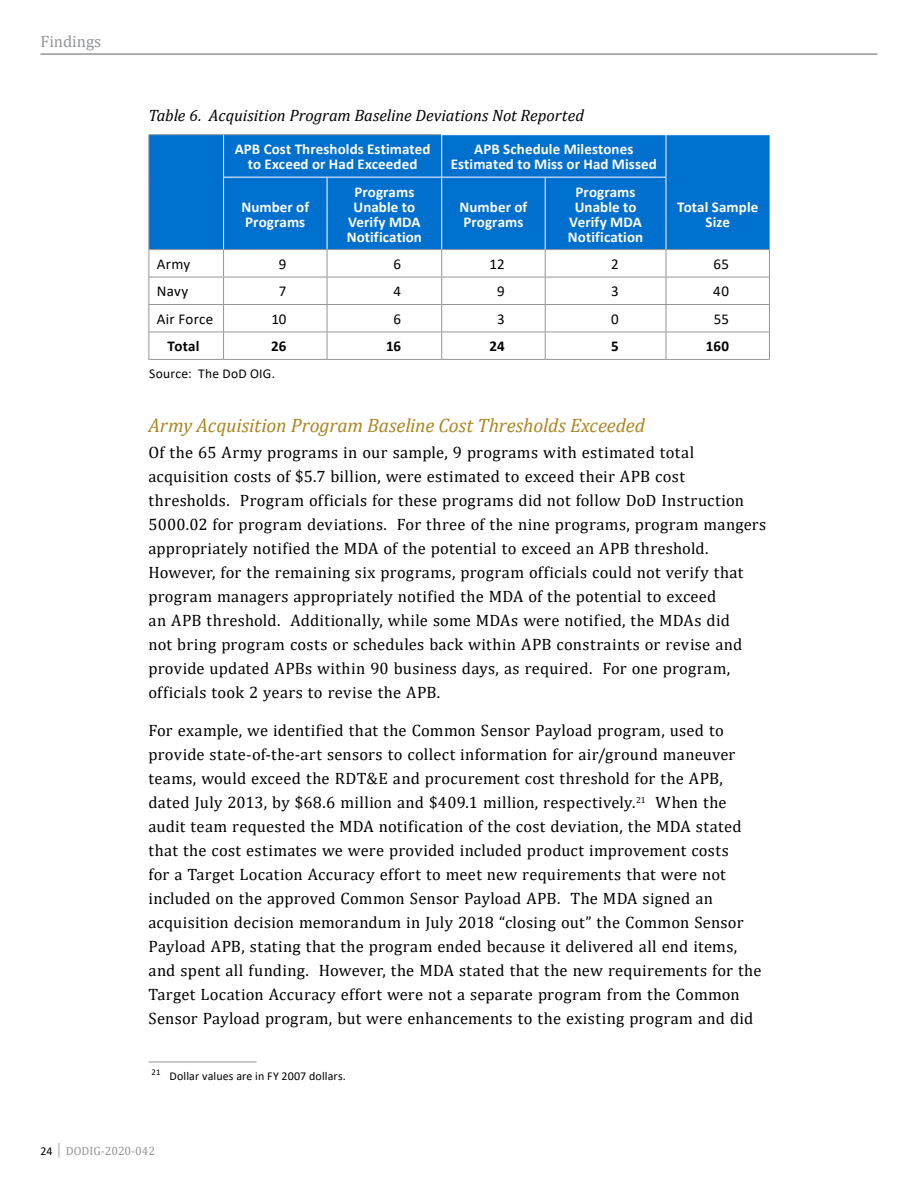
<style>
.page{position:relative;width:918px;height:1188px;background:#fff}
.page>*{position:absolute;margin:0;border:0;box-sizing:border-box;transform-origin:0 0}
.Heading_4{font:italic 19.5px "Cambria";letter-spacing:-.005em;color:#ad8421}
.Body{font:16.5px/24px "Cambria";letter-spacing:.015em;color:#000}
.Heading_5{font:16.5px/24px "Cambria";letter-spacing:.015em;color:#000}
.Heading_5-2{font:italic 16.5px "Cambria";letter-spacing:-.005em;color:#000}
.t1{font:16.5px "Cambria";color:#939598}
.Table_-_Heading_1{font:700 15px/15px "Calibri";letter-spacing:.005em;color:#fff;text-align:center}
.Table_-_Body_R{font:15px "Calibri";letter-spacing:.01em;color:#000}
.Table_-_Body_L{font:15px "Calibri";letter-spacing:.015em;color:#000}
.Table_-_Body_R-2{font:700 15px "Calibri";letter-spacing:.01em;color:#000}
.Table_-_Heading_1__B{font:700 15px "Calibri";letter-spacing:.015em;color:#000}
.Table_-_NOTE_9_point{font:13.5px "Calibri";letter-spacing:.02em;color:#000}
.Footnote{font:12px "Calibri";letter-spacing:.01em;color:#000}
.t2{font:12px "Cambria";color:#939598}
.s1{font-family:"Calibri";color:#000}
</style>
<div class="page">
<hr style="left:40px;top:53px;width:838px;height:2px;background:#939598">
<div style="left:149px;top:135px;width:620px;height:114px;background:#0070ce"></div>
<svg style="left:149px;top:250px;width:620px;height:109px"></svg>
<hr style="left:148px;top:134px;width:76px;height:1px;background:#939598">
<hr style="left:148px;top:135px;width:1px;height:42px;background:#939598">
<hr style="left:224px;top:134px;width:103px;height:1px;background:#939598">
<hr style="left:327px;top:134px;width:114px;height:1px;background:#939598">
<hr style="left:148px;top:177px;width:1px;height:72px;background:#939598">
<hr style="left:148px;top:249px;width:76px;height:1px;background:#939598">
<hr style="left:224px;top:249px;width:103px;height:1px;background:#939598">
<hr style="left:327px;top:249px;width:115px;height:1px;background:#939598">
<hr style="left:442px;top:249px;width:103px;height:1px;background:#939598">
<hr style="left:545px;top:249px;width:121px;height:1px;background:#939598">
<hr style="left:666px;top:249px;width:104px;height:1px;background:#939598">
<hr style="left:148px;top:277px;width:76px;height:1px;background:#939598">
<hr style="left:224px;top:277px;width:103px;height:1px;background:#939598">
<hr style="left:327px;top:277px;width:115px;height:1px;background:#939598">
<hr style="left:442px;top:277px;width:103px;height:1px;background:#939598">
<hr style="left:545px;top:277px;width:121px;height:1px;background:#939598">
<hr style="left:666px;top:277px;width:104px;height:1px;background:#939598">
<hr style="left:148px;top:304px;width:76px;height:1px;background:#939598">
<hr style="left:224px;top:304px;width:103px;height:1px;background:#939598">
<hr style="left:327px;top:304px;width:115px;height:1px;background:#939598">
<hr style="left:442px;top:304px;width:103px;height:1px;background:#939598">
<hr style="left:545px;top:304px;width:121px;height:1px;background:#939598">
<hr style="left:666px;top:304px;width:104px;height:1px;background:#939598">
<hr style="left:148px;top:332px;width:76px;height:1px;background:#939598">
<hr style="left:224px;top:332px;width:103px;height:1px;background:#939598">
<svg style="left:223px;top:250px;width:1px;height:109px"></svg>
<hr style="left:327px;top:332px;width:115px;height:1px;background:#939598">
<svg style="left:327px;top:250px;width:1px;height:109px"></svg>
<hr style="left:442px;top:332px;width:103px;height:1px;background:#939598">
<svg style="left:441px;top:250px;width:1px;height:109px"></svg>
<hr style="left:545px;top:332px;width:121px;height:1px;background:#939598">
<svg style="left:545px;top:250px;width:1px;height:109px"></svg>
<hr style="left:666px;top:332px;width:104px;height:1px;background:#939598">
<svg style="left:666px;top:250px;width:1px;height:109px"></svg>
<hr style="left:148px;top:359px;width:76px;height:1px;background:#939598">
<hr style="left:224px;top:359px;width:103px;height:1px;background:#939598">
<hr style="left:327px;top:359px;width:115px;height:1px;background:#939598">
<hr style="left:442px;top:359px;width:103px;height:1px;background:#939598">
<hr style="left:545px;top:359px;width:121px;height:1px;background:#939598">
<hr style="left:666px;top:359px;width:104px;height:1px;background:#939598">
<hr style="left:223px;top:135px;width:1px;height:42px;background:#fff">
<hr style="left:666px;top:135px;width:1px;height:42px;background:#fff">
<hr style="left:223px;top:178px;width:1px;height:71px;background:#fff">
<hr style="left:327px;top:178px;width:1px;height:71px;background:#fff">
<hr style="left:545px;top:178px;width:1px;height:71px;background:#fff">
<hr style="left:666px;top:178px;width:1px;height:71px;background:#fff">
<hr style="left:769px;top:135px;width:1px;height:42px;background:#939598">
<hr style="left:769px;top:177px;width:1px;height:72px;background:#939598">
<svg style="left:148px;top:250px;width:1px;height:110px"></svg>
<svg style="left:769px;top:250px;width:1px;height:110px"></svg>
<hr style="left:223px;top:177px;width:104px;height:1px;background:#fff">
<hr style="left:327px;top:177px;width:115px;height:1px;background:#fff">
<hr style="left:442px;top:177px;width:103px;height:1px;background:#fff">
<hr style="left:545px;top:177px;width:121px;height:1px;background:#fff">
<hr style="left:441px;top:135px;width:1px;height:42px;background:#fff">
<hr style="left:441px;top:178px;width:1px;height:71px;background:#fff">
<hr style="left:666px;top:177px;width:103px;height:1px;background:#0070ce">
<hr style="left:148px;top:1062px;width:108px;height:1px;background:#939598">
<p class="t1" style="left:40px;top:31px;width:62px">Findings</p>
<p class="Heading_5-2" style="left:148px;top:104px;width:437px">Table 6. Acquisition Program Baseline Deviations Not Reported</p>
<p class="Table_-_Heading_1" style="left:235px;top:141px;width:197px">APB Cost Thresholds Estimated to Exceed or Had Exceeded</p>
<p class="Table_-_Heading_1" style="left:451px;top:141px;width:208px">APB Schedule Milestones<br>Estimated to Miss or Had Missed</p>
<p class="Table_-_Heading_1" style="left:241px;top:199px;width:69px;text-align:left">Number of<br>Programs</p>
<p class="Table_-_Heading_1" style="left:347px;top:184px;width:77px">Programs<br>Unable to<br>Verify MDA<br>Notification</p>
<p class="Table_-_Heading_1" style="left:568px;top:184px;width:77px">Programs<br>Unable to<br>Verify MDA<br>Notification</p>
<p class="Table_-_Heading_1" style="left:460px;top:199px;width:69px;text-align:left">Number of<br>Programs</p>
<p class="Table_-_Heading_1" style="left:677px;top:199px;width:83px">Total Sample<br>Size</p>
<p class="Table_-_Body_L" style="left:157px;top:254px;width:35px">Army</p>
<p class="Table_-_Body_R" style="left:279px;top:254px;width:9px">9</p>
<p class="Table_-_Body_R" style="left:394px;top:254px;width:9px">6</p>
<p class="Table_-_Body_R" style="left:489px;top:254px;width:17px">12</p>
<p class="Table_-_Body_R" style="left:611px;top:254px;width:9px">2</p>
<p class="Table_-_Body_R" style="left:714px;top:254px;width:17px">65</p>
<p class="Table_-_Body_L" style="left:157px;top:281px;width:33px">Navy</p>
<p class="Table_-_Body_R" style="left:279px;top:281px;width:9px">7</p>
<p class="Table_-_Body_R" style="left:394px;top:281px;width:9px">4</p>
<p class="Table_-_Body_R" style="left:497px;top:281px;width:9px">9</p>
<p class="Table_-_Body_R" style="left:611px;top:281px;width:9px">3</p>
<p class="Table_-_Body_R" style="left:713px;top:281px;width:17px">40</p>
<p class="Table_-_Body_L" style="left:157px;top:308px;width:58px">Air Force</p>
<p class="Table_-_Body_R" style="left:271px;top:308px;width:17px">10</p>
<p class="Table_-_Body_R" style="left:394px;top:308px;width:9px">6</p>
<p class="Table_-_Body_R" style="left:497px;top:308px;width:9px">3</p>
<p class="Table_-_Body_R" style="left:611px;top:308px;width:9px">0</p>
<p class="Table_-_Body_R" style="left:714px;top:308px;width:17px">55</p>
<p class="Table_-_Heading_1__B" style="left:168px;top:336px;width:33px">Total</p>
<p class="Table_-_Body_R-2" style="left:271px;top:336px;width:17px">26</p>
<p class="Table_-_Body_R-2" style="left:386px;top:336px;width:17px">16</p>
<p class="Table_-_Body_R-2" style="left:489px;top:336px;width:17px">24</p>
<p class="Table_-_Body_R-2" style="left:611px;top:336px;width:9px">5</p>
<p class="Table_-_Body_R-2" style="left:706px;top:336px;width:25px">160</p>
<p class="Table_-_NOTE_9_point" style="left:149px;top:364px;width:127px">Source: The DoD OIG.</p>
<p class="Heading_4" style="left:148px;top:411px;width:498px">Army Acquisition Program Baseline Cost Thresholds Exceeded</p>
<p class="Body" style="left:148px;top:441px;width:619px">Of the 65 Army programs in our sample, 9 programs with estimated total acquisition costs of $5.7 billion, were estimated to exceed their APB cost thresholds. Program officials for these programs did not follow DoD Instruction 5000.02 for program deviations. For three of the nine programs, program mangers appropriately notified the MDA of the potential to exceed an APB threshold.<br>However, for the remaining six programs, program officials could not verify that program managers appropriately notified the MDA of the potential to exceed<br>an APB threshold. Additionally, while some MDAs were notified, the MDAs did<br>not bring program costs or schedules back within APB constraints or revise and provide updated APBs within 90 business days, as required. For one program, officials took 2 years to revise the APB.</p>
<p class="Body" style="left:148px;top:718px;width:588px">For example, we identified that the Common Sensor Payload program, used to provide state-of-the-art sensors to collect information for air/ground maneuver teams, would exceed the RDT&amp;E and procurement cost threshold for the APB, dated July 2013, by $68.6 million and $409.1 million, respectively.<sup>21</sup></p>
<p class="Heading_5" style="left:149px;top:790px;width:614px;text-indent:507px">When the audit team requested the MDA notification of the cost deviation, the MDA stated that the cost estimates we were provided included product improvement costs<br>for a Target Location Accuracy effort to meet new requirements that were not included on the approved Common Sensor Payload APB. The MDA signed an acquisition decision memorandum in July 2018 “closing out” the Common Sensor Payload APB, stating that the program ended because it delivered all end items, and spent all funding. However, the MDA stated that the new requirements for the Target Location Accuracy effort were not a separate program from the Common Sensor Payload program, but were enhancements to the existing program and did</p>
<p class="Footnote" style="left:152px;top:1068px;width:196px"><sup>21</sup> Dollar values are in FY 2007 dollars.</p>
<p class="t2" style="left:40px;top:1143px;width:116px"><span class="s1">24</span> │ DODIG-2020-042</p>
</div>
